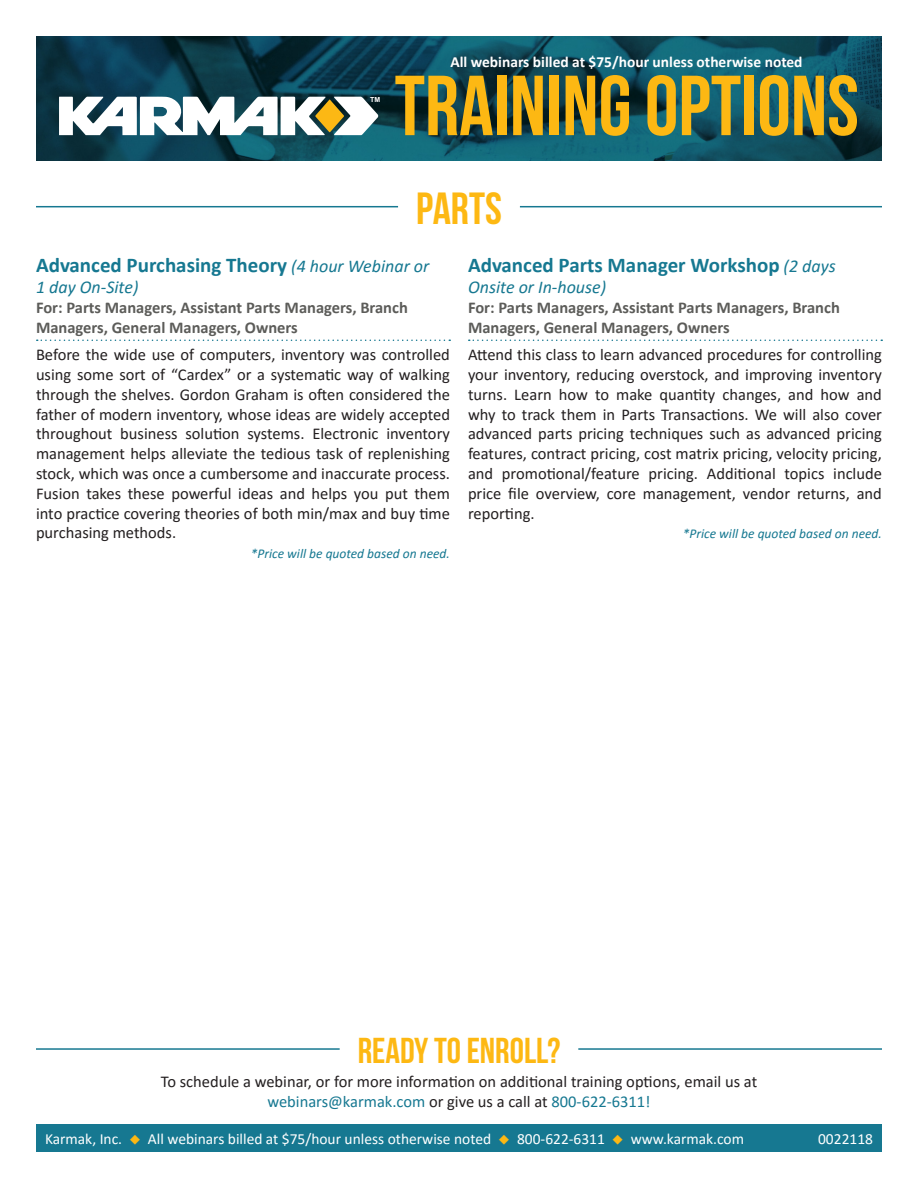
<style>
.page{position:relative;width:918px;height:1188px;background:#fff}
.page>*{position:absolute;margin:0;border:0;box-sizing:border-box;transform-origin:0 0}
.t1{font:700 84.9px "Bebas Neue";color:#fdb813}
.t2{font:700 45px "Bebas Neue";color:#fdb813}
.t3{font:700 36px "Bebas Neue";color:#fdb813}
.t4{font:700 21px "Calibri";color:#167891}
.t5{font:italic 18px "Calibri";color:#167891}
.t6{font:16.5px/19.8px "Calibri";color:#231f20;text-align:justify}
.t7{font:700 16.5px/19.8px "Calibri";color:#5c5c59}
.t8{font:16.5px "Calibri";color:#167891}
.t9{font:15.45px "Calibri";color:#fff}
.t10{font:700 15.45px "Calibri";color:#fff}
.t11{font:italic 13.5px "Calibri";color:#167891}
.t12{font:700 6.9px "Arial";color:#fff}
.s1{font-weight:400;font-style:italic;font-size:18px}
.s2{color:#231f20}
.s3{color:#fcb814}
</style>
<div class="page">
<img style="left:36px;top:36px;width:846px;height:124px">
<svg style="left:59px;top:97px;width:320px;height:38px"></svg>
<hr style="left:520px;top:206px;width:362px;height:1px;background:#167891">
<hr style="left:36px;top:206px;width:362px;height:1px;background:#167891">
<svg style="left:37px;top:340px;width:413px;height:1px"></svg>
<svg style="left:469px;top:340px;width:413px;height:1px"></svg>
<div style="left:36px;top:1125px;width:846px;height:27px;background:#167891"></div>
<hr style="left:36px;top:1048px;width:304px;height:2px;background:#167891">
<hr style="left:578px;top:1048px;width:304px;height:2px;background:#167891">
<p class="t12" style="left:370px;top:94px;width:12px">TM</p>
<p class="t10" style="left:450px;top:51px;width:354px">All webinars billed at $75/hour unless otherwise noted</p>
<p class="t1" style="left:395px;top:59px;width:466px">TRAINING OPTIONS</p>
<p class="t2" style="left:416px;top:183px;width:87px">PARTS</p>
<p class="t4" style="left:36px;top:250px;width:395px">Advanced Purchasing Theory <span class="s1">(4 hour Webinar or</span></p>
<p class="t5" style="left:36px;top:275px;width:104px">1 day On-Site)</p>
<p class="t7" style="left:36px;top:297px;width:373px">For: Parts Managers, Assistant Parts Managers, Branch<br>Managers, General Managers, Owners</p>
<p class="t6" style="left:36px;top:344px;width:416px">Before the wide use of computers, inventory was controlled using some sort of “Cardex” or a systematic way of walking through the shelves. Gordon Graham is often considered the father of modern inventory, whose ideas are widely accepted throughout business solution systems. Electronic inventory management helps alleviate the tedious task of replenishing stock, which was once a cumbersome and inaccurate process.<br>Fusion takes these powerful ideas and helps you put them into practice covering theories of both min/max and buy time purchasing methods.</p>
<p class="t11" style="left:251px;top:544px;width:201px">*Price will be quoted based on need.</p>
<p class="t4" style="left:468px;top:250px;width:369px">Advanced Parts Manager Workshop <span class="s1">(2 days</span></p>
<p class="t5" style="left:468px;top:275px;width:140px">Onsite or In-house)</p>
<p class="t7" style="left:468px;top:297px;width:373px">For: Parts Managers, Assistant Parts Managers, Branch<br>Managers, General Managers, Owners</p>
<p class="t6" style="left:468px;top:344px;width:416px">Attend this class to learn advanced procedures for controlling your inventory, reducing overstock, and improving inventory turns. Learn how to make quantity changes, and how and why to track them in Parts Transactions. We will also cover advanced parts pricing techniques such as advanced pricing features, contract pricing, cost matrix pricing, velocity pricing, and promotional/feature pricing. Additional topics include price file overview, core management, vendor returns, and reporting.</p>
<p class="t11" style="left:683px;top:524px;width:201px">*Price will be quoted based on need.</p>
<p class="t3" style="left:358px;top:1030px;width:204px">READY TO ENROLL?</p>
<p class="t6" style="left:161px;top:1071px;width:598px">To schedule a webinar, or for more information on additional training options, email us at</p>
<p class="t8" style="left:267px;top:1090px;width:385px">webinars@karmak.com <span class="s2">or give us a call at</span> 800-622-6311!</p>
<p class="t9" style="left:45px;top:1128px;width:701px">Karmak, Inc. <span class="s3">◆</span> All webinars billed at $75/hour unless otherwise noted <span class="s3">◆</span> 800-622-6311 <span class="s3">◆</span> www.karmak.com</p>
<p class="t9" style="left:818px;top:1128px;width:56px">0022118</p>
</div>
